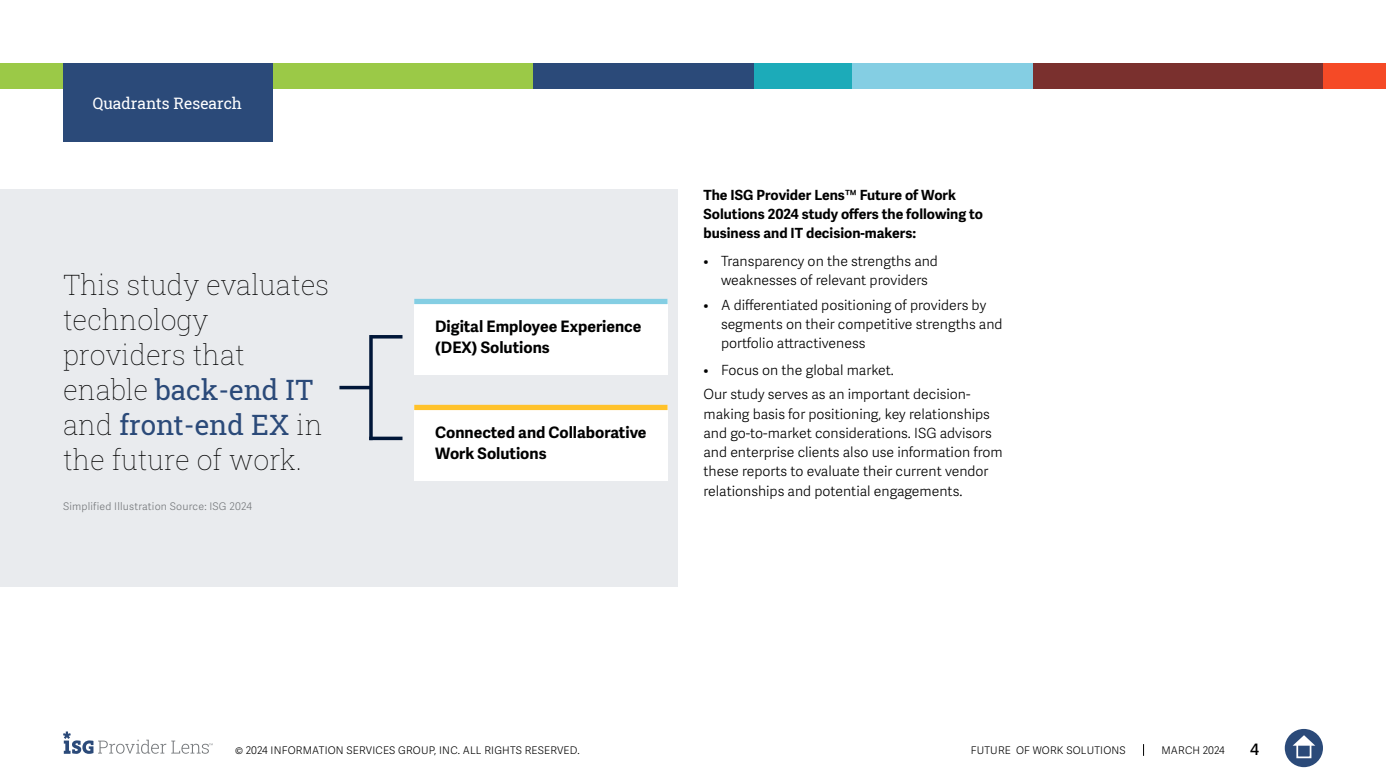
<style>
.page{position:relative;width:1386px;height:780px;background:#fff}
.page>*{position:absolute;margin:0;border:0;box-sizing:border-box;transform-origin:0 0}
.t1{font:28px/35px "Roboto Slab ISG P Thin";color:#000}
.t2{font:28px/35px "Roboto Slab ISG P Regular";color:#2b4a79}
.t3{font:700 15.75px/21px "Adelle Sans";color:#000101}
.t4{font:15.75px "Roboto Slab ISG P Regular";color:#fff}
.t5{font:600 15.75px "Adelle Sans";color:#000}
.t6{font:300 14px/19.2px "Adelle Sans";color:#000}
.t7{font:700 14px/19.2px "Adelle Sans";color:#000}
.t8{font:300 10.5px "Adelle Sans";letter-spacing:.02em;color:#000}
.t9{font:300 10.5px "Adelle Sans";letter-spacing:.02em;color:#75787b}
.s1{font-family:"Roboto Slab ISG P Thin";color:#000}
.s2{color:#000101}
</style>
<div class="page">
<svg style="left:1143px;top:744px;width:1px;height:12px"></svg>
<div style="left:1285px;top:729px;width:38px;height:38px;background:#2b4a79;border-radius:50%"></div>
<svg style="left:1293px;top:735px;width:22px;height:10px"></svg>
<div style="left:1296px;top:743px;width:15px;height:15px;border:2px solid #fff"></div>
<svg style="left:63px;top:731px;width:150px;height:23px"></svg>
<div style="left:0;top:63px;width:533px;height:25px;background:#9bc947"></div>
<div style="left:533px;top:63px;width:223px;height:25px;background:#2b4a79"></div>
<div style="left:850px;top:63px;width:184px;height:25px;background:#84cee3"></div>
<div style="left:1323px;top:63px;width:63px;height:25px;background:#f54a26"></div>
<div style="left:1033px;top:63px;width:290px;height:25px;background:#7a302e"></div>
<div style="left:754px;top:63px;width:98px;height:25px;background:#1cabb9"></div>
<div style="left:63px;top:63px;width:210px;height:79px;background:#2b4a79"></div>
<div style="left:0;top:189px;width:677px;height:397px;background:#e9ebee"></div>
<hr style="left:371px;top:335px;width:31px;height:3px;background:#001638">
<svg style="left:373px;top:436px;width:29px;height:4px"></svg>
<hr style="left:339px;top:386px;width:32px;height:3px;background:#001638">
<svg style="left:369px;top:335px;width:4px;height:105px"></svg>
<div style="left:414px;top:405px;width:254px;height:75px;background:#fff"></div>
<div style="left:414px;top:405px;width:254px;height:5px;background:#ffc22b"></div>
<div style="left:414px;top:299px;width:254px;height:75px;background:#fff"></div>
<div style="left:414px;top:299px;width:254px;height:5px;background:#84cee3"></div>
<p class="t4" style="left:93px;top:92px;width:151px">Quadrants Research</p>
<h1 class="t1" style="left:63px;top:266px;width:268px">This study evaluates technology providers that</h1>
<h1 class="t2" style="left:63px;top:371px;width:261px"><span class="s1">enable</span> back-end IT <span class="s1">and</span> front-end EX <span class="s1">in</span></h1>
<h1 class="t1" style="left:63px;top:441px;width:241px">the future of work.</h1>
<p class="t9" style="left:63px;top:500px;width:190px">Simplified Illustration Source: ISG 2024</p>
<p class="t3" style="left:435px;top:316px;width:208px">Digital Employee Experience (DEX) Solutions</p>
<p class="t3" style="left:435px;top:422px;width:213px">Connected and Collaborative<br>Work Solutions</p>
<p class="t7" style="left:704px;top:185px;width:281px">The ISG Provider Lens™ Future of Work<br>Solutions 2024 study offers the following to business and IT decision-makers:</p>
<p class="t6" style="left:704px;top:252px;width:236px;text-align:center"><span class="s2">•</span> Transparency on the strengths and weaknesses of relevant providers</p>
<p class="t6" style="left:721px;top:296px;width:283px;text-indent:-18px"><span class="s2">•</span> A differentiated positioning of providers by segments on their competitive strengths and portfolio attractiveness</p>
<p class="t6" style="left:704px;top:358px;width:269px;line-height:24.5px"><span class="s2">•</span> Focus on the global market.<br>Our study serves as an important decision-</p>
<p class="t6" style="left:704px;top:404px;width:301px">making basis for positioning, key relationships and go-to-market considerations. ISG advisors and enterprise clients also use information from these reports to evaluate their current vendor relationships and potential engagements.</p>
<p class="t8" style="left:235px;top:744px;width:346px">© 2024 INFORMATION SERVICES GROUP, INC. ALL RIGHTS RESERVED.</p>
<p class="t8" style="left:971px;top:744px;width:157px">FUTURE OF WORK SOLUTIONS</p>
<p class="t8" style="left:1161px;top:744px;width:65px">MARCH 2024</p>
<p class="t5" style="left:1250px;top:740px;width:10px">4</p>
</div>
